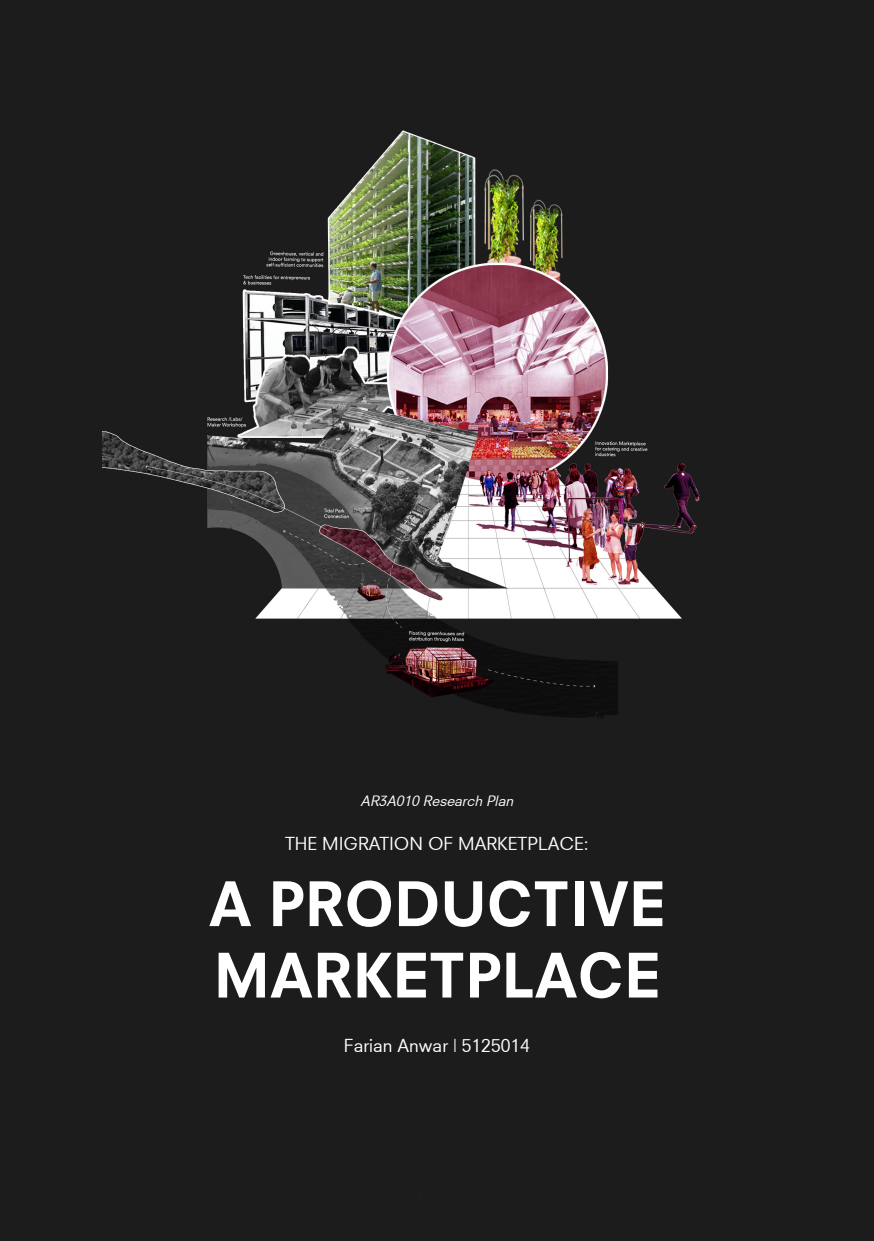
<style>
.page{position:relative;width:874px;height:1241px;background:#fff}
.page>*{position:absolute;margin:0;border:0;box-sizing:border-box;transform-origin:0 0}
.subtitle__Neuzeits{font:800 59.5px/71.4px "Neuzeit SLT";color:#fff}
.subtitle__Neuzeits-2{font:17.5px "Neuzeit S";color:#fff}
.subtitle__Neuzeits-3{font:italic 14px "Neuzeit S";color:#fff}
</style>
<div class="page">
<hr style="left:873px;top:0;width:1px;height:1240px;background:#bcbdc0">
<div style="left:0;top:0;width:873px;height:1240px;background:#1c1c1c"></div>
<img style="left:102px;top:130px;width:598px;height:588px">
<p class="subtitle__Neuzeits-3" style="left:360px;top:792px;width:158px">AR3A010 Research Plan</p>
<p class="subtitle__Neuzeits-2" style="left:285px;top:833px;width:305px">THE MIGRATION OF MARKETPLACE:</p>
<p class="subtitle__Neuzeits" style="left:209px;top:868px;width:458px">A PRODUCTIVE<br>MARKETPLACE</p>
<p class="subtitle__Neuzeits-2" style="left:344px;top:1034px;width:187px">Farian Anwar | 5125014</p>
</div>
